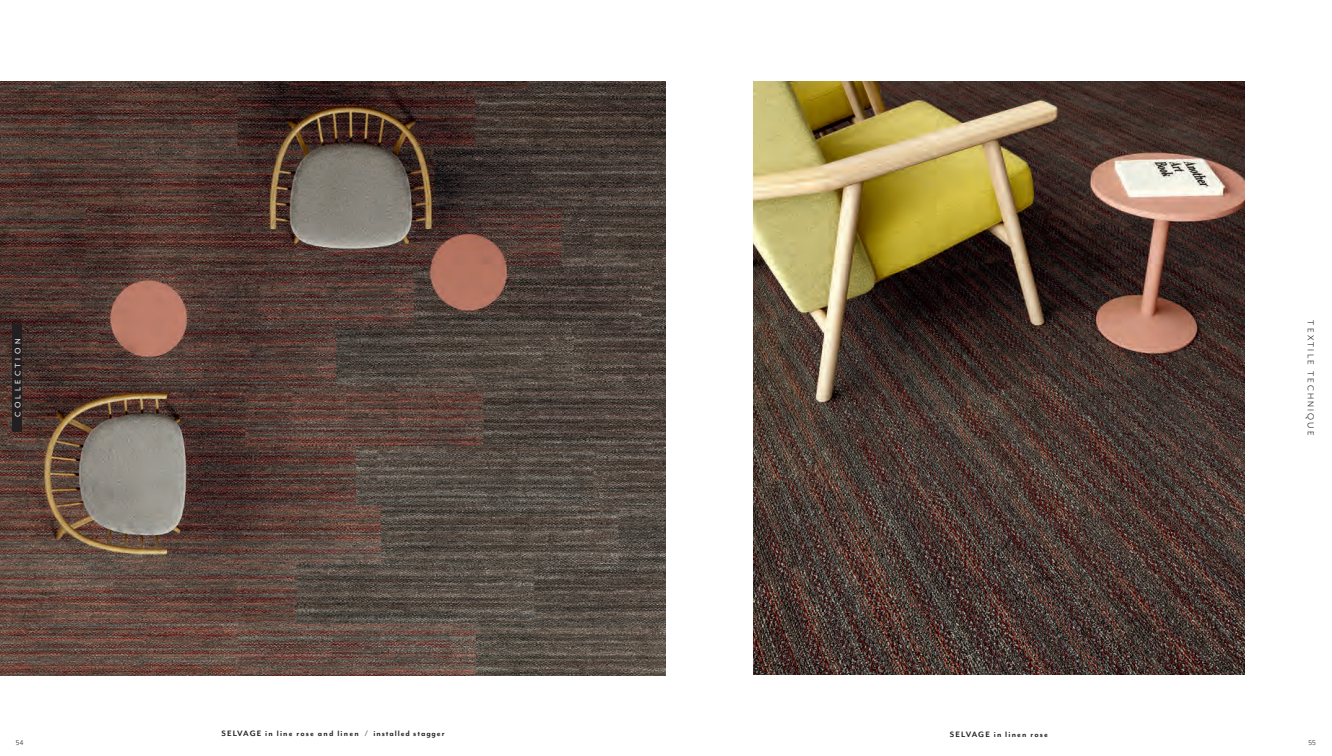
<style>
.page{position:relative;width:1332px;height:756px;background:#fff}
.page>*{position:absolute;margin:0;border:0;box-sizing:border-box;transform-origin:0 0}
.t1{font:10px "Mr Eaves Mod OT";letter-spacing:.22em;color:#231f20}
.t2{font:700 9px "Mr Eaves Mod OT";letter-spacing:.1em;color:#231f20}
.t3{font:700 9px "Mr Eaves Mod OT";letter-spacing:.13em;color:#231f20}
.t4{font:9px "Mr Eaves Mod OT";letter-spacing:.37em;color:#fff}
.t5{font:8px "Mr Eaves Mod OT";color:#231f20}
</style>
<div class="page">
<img style="left:0;top:82px;width:666px;height:594px">
<img style="left:754px;top:81px;width:490px;height:594px">
<div style="left:12px;top:324px;width:10px;height:108px;background:#231f20"></div>
<p class="t4" style="left:13px;top:417px;width:80px;rotate:-90deg">COLLECTION</p>
<p class="t2" style="left:221px;top:728px;width:225px">SELVAGE in line rose and linen / installed stagger</p>
<p class="t3" style="left:950px;top:729px;width:100px">SELVAGE in linen rose</p>
<p class="t1" style="left:1316px;top:320px;width:117px;rotate:90deg">TEXTILE TECHNIQUE</p>
<p class="t5" style="left:16px;top:738px;width:9px">54</p>
<p class="t5" style="left:1309px;top:738px;width:9px">55</p>
</div>
